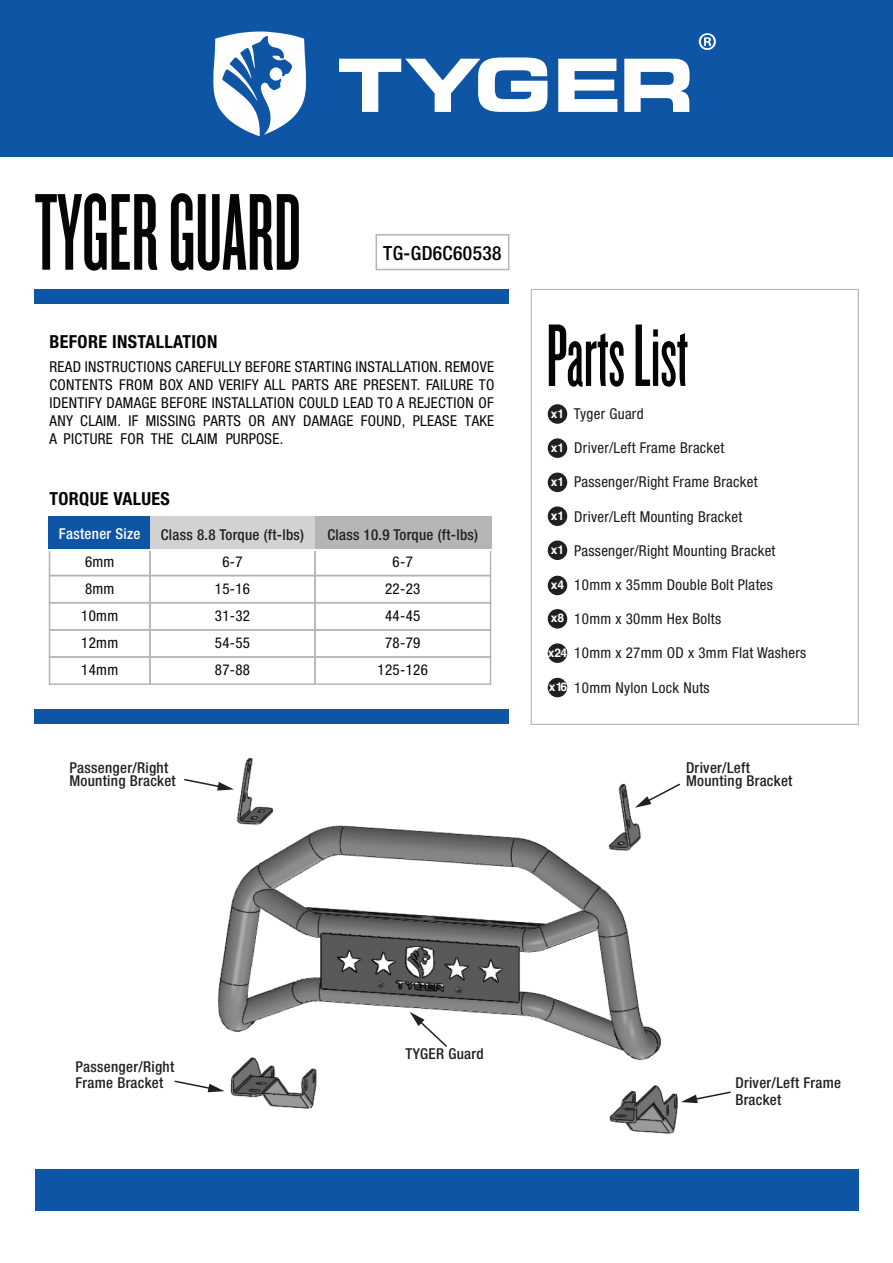
<style>
.page{position:relative;width:893px;height:1263px;background:#fff}
.page>*{position:absolute;margin:0;border:0;box-sizing:border-box;transform-origin:0 0}
.t1{font:113.55px "Knockout HTF46 Flyweight";color:#050504}
.t2{font:92.25px "Knockout HTF46 Flyweight";color:#050604}
.t3{font:500 condensed 19.5px "Helvetica Neue LT Std";letter-spacing:.02em;color:#040503}
.t4{font:700 condensed 18px "Helvetica Neue LT Std";letter-spacing:.02em;color:#050504}
.t5{font:condensed 15px/27.2px "Helvetica Neue LT Std";letter-spacing:.02em;color:#050504;text-align:center}
.t6{font:condensed 15px "Helvetica Neue LT Std";letter-spacing:.02em;color:#191919}
.t7{font:500 condensed 15px/13.5px "Helvetica Neue LT Std";letter-spacing:.02em;color:#231f20}
.t8{font:500 condensed 15px "Helvetica Neue LT Std";letter-spacing:.02em;color:#fff}
.t9{font:700 12px "Helvetica LT Std";color:#fff}
</style>
<div class="page">
<div style="left:35px;top:1169px;width:823px;height:41px;background:#0e55a5"></div>
<div style="left:0;top:0;width:893px;height:157px;background:#0e55a5"></div>
<svg style="left:339px;top:58px;width:208px;height:54px"></svg>
<svg style="left:558px;top:59px;width:59px;height:53px"></svg>
<svg style="left:624px;top:59px;width:65px;height:53px"></svg>
<svg style="left:213px;top:31px;width:93px;height:105px"></svg>
<svg style="left:699px;top:33px;width:17px;height:17px"></svg>
<div style="left:548px;top:404px;width:19px;height:20px;background:#231f20;border-radius:50%"></div>
<div style="left:548px;top:438px;width:19px;height:20px;background:#231f20;border-radius:50%"></div>
<div style="left:548px;top:473px;width:19px;height:19px;background:#231f20;border-radius:50%"></div>
<div style="left:548px;top:506px;width:19px;height:20px;background:#231f20;border-radius:50%"></div>
<div style="left:548px;top:540px;width:19px;height:20px;background:#231f20;border-radius:50%"></div>
<div style="left:548px;top:576px;width:19px;height:19px;background:#231f20;border-radius:50%"></div>
<div style="left:548px;top:609px;width:19px;height:19px;background:#231f20;border-radius:50%"></div>
<div style="left:548px;top:643px;width:19px;height:20px;background:#231f20;border-radius:50%"></div>
<div style="left:548px;top:678px;width:19px;height:19px;background:#231f20;border-radius:50%"></div>
<div style="left:531px;top:289px;width:328px;height:436px;border:1px solid #b4b5b7"></div>
<div style="left:376px;top:234px;width:133px;height:36px;border:2px solid #b4b5b7"></div>
<div style="left:35px;top:289px;width:474px;height:15px;background:#0e55a5"></div>
<div style="left:35px;top:709px;width:474px;height:15px;background:#0e55a5"></div>
<div style="left:49px;top:548px;width:102px;height:28px;border:2px solid #b4b5b7"></div>
<div style="left:49px;top:575px;width:102px;height:28px;border:2px solid #b4b5b7"></div>
<div style="left:49px;top:602px;width:102px;height:29px;border:2px solid #b4b5b7"></div>
<div style="left:49px;top:629px;width:102px;height:29px;border:2px solid #b4b5b7"></div>
<div style="left:149px;top:548px;width:167px;height:28px;border:2px solid #b4b5b7"></div>
<div style="left:149px;top:575px;width:167px;height:28px;border:2px solid #b4b5b7"></div>
<div style="left:149px;top:602px;width:167px;height:29px;border:2px solid #b4b5b7"></div>
<div style="left:149px;top:629px;width:167px;height:29px;border:2px solid #b4b5b7"></div>
<div style="left:314px;top:548px;width:177px;height:28px;border:2px solid #b4b5b7"></div>
<div style="left:314px;top:575px;width:177px;height:28px;border:2px solid #b4b5b7"></div>
<div style="left:314px;top:602px;width:177px;height:29px;border:2px solid #b4b5b7"></div>
<div style="left:314px;top:629px;width:177px;height:29px;border:2px solid #b4b5b7"></div>
<div style="left:49px;top:656px;width:102px;height:29px;border:2px solid #b4b5b7"></div>
<div style="left:149px;top:656px;width:167px;height:29px;border:2px solid #b4b5b7"></div>
<div style="left:314px;top:656px;width:177px;height:29px;border:2px solid #b4b5b7"></div>
<div style="left:150px;top:516px;width:165px;height:33px;background:#d1d2d3"></div>
<div style="left:315px;top:516px;width:176px;height:33px;background:#b4b5b7"></div>
<div style="left:49px;top:516px;width:101px;height:33px;background:#0e55a5"></div>
<hr style="left:46px;top:549px;width:448px;height:1px;background:#fff">
<img style="left:207px;top:757px;width:491px;height:377px">
<svg style="left:184px;top:778px;width:50px;height:12px"></svg>
<svg style="left:174px;top:1079px;width:50px;height:13px"></svg>
<svg style="left:681px;top:1090px;width:50px;height:13px"></svg>
<svg style="left:635px;top:782px;width:46px;height:26px"></svg>
<svg style="left:410px;top:1012px;width:38px;height:36px"></svg>
<h1 class="t1" style="left:35px;top:177px;width:268px">TYGER GUARD</h1>
<h3 class="t3" style="left:383px;top:242px;width:120px">TG-GD6C60538</h3>
<p class="t4" style="left:50px;top:331px;width:169px">BEFORE INSTALLATION</p>
<p class="t5" style="left:50px;top:358px;width:446px;line-height:18px;text-align:justify">READ INSTRUCTIONS CAREFULLY BEFORE STARTING INSTALLATION. REMOVE CONTENTS FROM BOX AND VERIFY ALL PARTS ARE PRESENT. FAILURE TO IDENTIFY DAMAGE BEFORE INSTALLATION COULD LEAD TO A REJECTION OF ANY CLAIM. IF MISSING PARTS OR ANY DAMAGE FOUND, PLEASE TAKE A PICTURE FOR THE CLAIM PURPOSE.</p>
<p class="t4" style="left:50px;top:487px;width:122px">TORQUE VALUES</p>
<p class="t8" style="left:59px;top:525px;width:83px">Fastener Size</p>
<p class="t7" style="left:161px;top:527px;width:145px">Class 8.8 Torque (ft-lbs)</p>
<p class="t7" style="left:327px;top:527px;width:152px">Class 10.9 Torque (ft-lbs)</p>
<p class="t5" style="left:81px;top:548px;width:38px;text-align:left">6mm<br>8mm<br>10mm<br>12mm</p>
<p class="t5" style="left:215px;top:548px;width:37px">6-7<br>15-16<br>31-32<br>54-55</p>
<p class="t5" style="left:385px;top:548px;width:37px">6-7<br>22-23<br>44-45<br>78-79</p>
<p class="t5" style="left:81px;top:656px;width:38px">14mm</p>
<p class="t5" style="left:215px;top:656px;width:37px">87-88</p>
<p class="t5" style="left:378px;top:656px;width:52px">125-126</p>
<p class="t7" style="left:69px;top:761px;width:108px">Passenger/Right<br>Mounting Bracket</p>
<h2 class="t2" style="left:546px;top:310px;width:143px">Parts List</h2>
<p class="t6" style="left:574px;top:405px;width:71px">Tyger Guard</p>
<p class="t6" style="left:574px;top:439px;width:152px">Driver/Left Frame Bracket</p>
<p class="t6" style="left:574px;top:473px;width:185px">Passenger/Right Frame Bracket</p>
<p class="t6" style="left:574px;top:508px;width:170px">Driver/Left Mounting Bracket</p>
<p class="t6" style="left:574px;top:542px;width:203px">Passenger/Right Mounting Bracket</p>
<p class="t6" style="left:574px;top:576px;width:200px">10mm x 35mm Double Bolt Plates</p>
<p class="t6" style="left:574px;top:610px;width:148px">10mm x 30mm Hex Bolts</p>
<p class="t6" style="left:574px;top:644px;width:233px">10mm x 27mm OD x 3mm Flat Washers</p>
<p class="t6" style="left:574px;top:679px;width:137px">10mm Nylon Lock Nuts</p>
<p class="t9" style="left:551px;top:406px;width:15px">x1</p>
<p class="t9" style="left:551px;top:440px;width:15px">x1</p>
<p class="t9" style="left:551px;top:474px;width:15px">x1</p>
<p class="t9" style="left:551px;top:508px;width:15px">x1</p>
<p class="t9" style="left:551px;top:542px;width:15px">x1</p>
<p class="t9" style="left:551px;top:577px;width:15px">x4</p>
<p class="t9" style="left:551px;top:611px;width:15px">x8</p>
<p class="t9" style="left:548px;top:645px;width:21px">x24</p>
<p class="t9" style="left:549px;top:680px;width:20px">x16</p>
<p class="t7" style="left:686px;top:761px;width:108px">Driver/Left<br>Mounting Bracket</p>
<p class="t7" style="left:75px;top:1058px;width:100px;line-height:16.5px">Passenger/Right<br>Frame Bracket</p>
<p class="t7" style="left:405px;top:1047px;width:80px">TYGER Guard</p>
<p class="t7" style="left:735px;top:1074px;width:107px;line-height:16.5px">Driver/Left Frame<br>Bracket</p>
</div>
